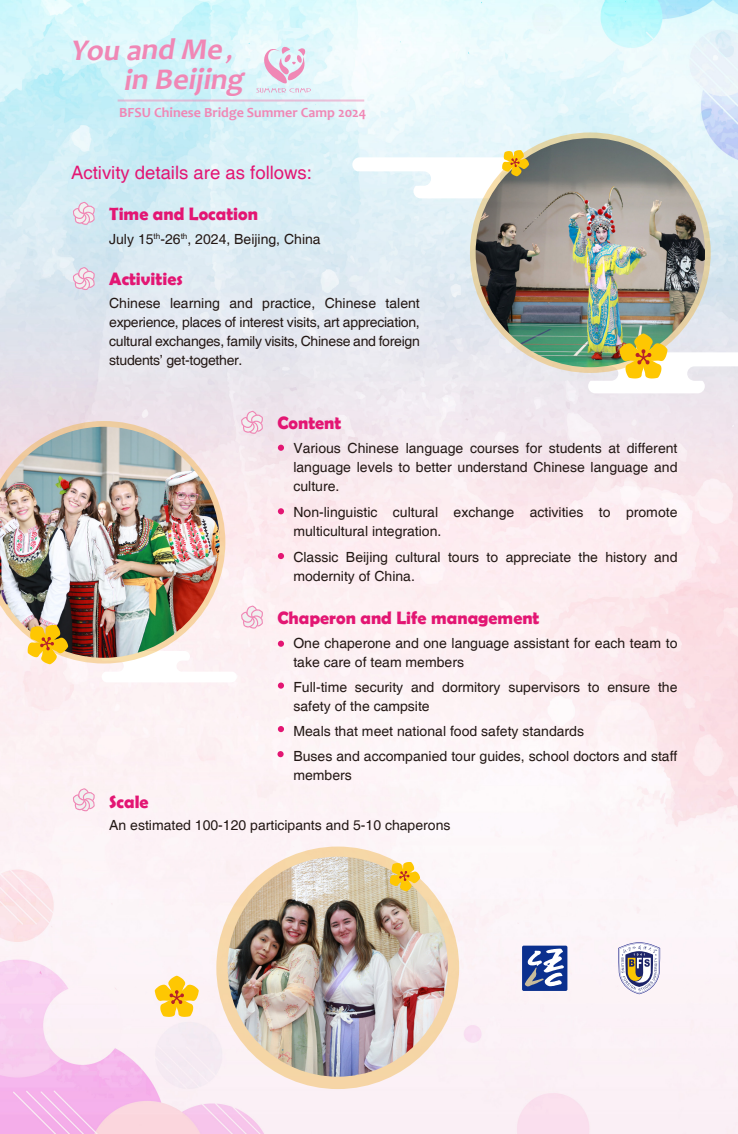
<style>
.page{position:relative;width:738px;height:1134px;background:#fff}
.page>*{position:absolute;margin:0;border:0;box-sizing:border-box;transform-origin:0 0}
.t1{font:italic 700 30.1px/29.7px "Candara";color:#f087b5}
.t2{font:18.5px "Helvetica";color:#e31673}
.t3{font:700 18px "Berlin Sans FB Demi";color:#e31673}
.t4{font:14px/19px "Helvetica";color:#231815}
.t5{font:700 14px "Candara";color:#f087b5}
.s1{font-size:23.9px}
</style>
<div class="page">
<img style="left:0;top:0;width:737px;height:1134px">
<svg style="left:278px;top:445px;width:6px;height:6px"></svg>
<svg style="left:278px;top:508px;width:6px;height:6px"></svg>
<svg style="left:278px;top:553px;width:6px;height:6px"></svg>
<svg style="left:278px;top:641px;width:6px;height:6px"></svg>
<div style="left:278px;top:682px;width:6px;height:7px;background:#e31673;border-radius:50%"></div>
<svg style="left:278px;top:726px;width:6px;height:6px"></svg>
<svg style="left:277px;top:751px;width:6px;height:6px"></svg>
<svg style="left:71px;top:201px;width:25px;height:24px"></svg>
<svg style="left:71px;top:267px;width:25px;height:24px"></svg>
<svg style="left:239px;top:410px;width:25px;height:24px"></svg>
<svg style="left:239px;top:605px;width:25px;height:24px"></svg>
<svg style="left:71px;top:788px;width:25px;height:24px"></svg>
<svg style="left:469px;top:132px;width:241px;height:241px;background:#dfd0a7"></svg>
<img style="left:475px;top:138px;width:229px;height:229px;border-radius:115px">
<img style="left:587px;top:333px;width:150px;height:60px">
<svg style="left:352px;top:150px;width:177px;height:48px"></svg>
<svg style="left:155px;top:976px;width:44px;height:41px"></svg>
<svg style="left:100px;top:651px;width:137px;height:31px"></svg>
<svg style="left:0;top:421px;width:225px;height:242px"></svg>
<img style="left:0;top:427px;width:219px;height:231px">
<svg style="left:28px;top:625px;width:40px;height:39px;background:#e3b63d"></svg>
<svg style="left:256px;top:46px;width:55px;height:47px;background:#e4dbea"></svg>
<hr style="left:117px;top:99px;width:247px;height:3px;background:#f087b5">
<div style="left:521px;top:946px;width:46px;height:45px;background:#0b308e;border-radius:2px"></div>
<svg style="left:524px;top:948px;width:39px;height:38px"></svg>
<svg style="left:617px;top:942px;width:42px;height:52px"></svg>
<svg style="left:216px;top:846px;width:243px;height:243px;background:#f5d6a8"></svg>
<img style="left:227px;top:857px;width:220px;height:220px;border-radius:110px">
<svg style="left:389px;top:862px;width:31px;height:29px"></svg>
<h1 class="t1" style="left:123px;top:34px;width:127px;text-indent:-53px">You and Me <span class="s1">, </span>in Beijing</h1>
<p class="t5" style="left:119px;top:104px;width:248px">BFSU Chinese Bridge Summer Camp 2024</p>
<h2 class="t2" style="left:71px;top:162px;width:242px">Activity details are as follows:</h2>
<p class="t3" style="left:109px;top:203px;width:150px">Time and Location</p>
<p class="t4" style="left:109px;top:230px;width:213px">July 15<sup>th</sup>-26<sup>th</sup>, 2024, Beijing, China</p>
<p class="t3" style="left:109px;top:269px;width:75px">Activities</p>
<p class="t4" style="left:109px;top:294px;width:312px;text-align:justify">Chinese learning and practice, Chinese talent experience, places of interest visits, art appreciation, cultural exchanges, family visits, Chinese and foreign students’ get-together.</p>
<p class="t3" style="left:277px;top:413px;width:65px">Content</p>
<p class="t4" style="left:293px;top:439px;width:385px;text-align:justify">Various Chinese language courses for students at different language levels to better understand Chinese language and culture.</p>
<p class="t4" style="left:293px;top:503px;width:385px">Non-linguistic cultural exchange activities to promote multicultural integration.</p>
<p class="t4" style="left:293px;top:548px;width:385px">Classic Beijing cultural tours to appreciate the history and modernity of China.</p>
<p class="t3" style="left:277px;top:608px;width:263px">Chaperon and Life management</p>
<p class="t4" style="left:293px;top:634px;width:385px">One chaperone and one language assistant for each team to take care of team members</p>
<p class="t4" style="left:293px;top:678px;width:385px">Full-time security and dormitory supervisors to ensure the safety of the campsite</p>
<p class="t4" style="left:293px;top:719px;width:385px;line-height:25px">Meals that meet national food safety standards<br>Buses and accompanied tour guides, school doctors and staff</p>
<p class="t4" style="left:293px;top:766px;width:60px">members</p>
<p class="t3" style="left:109px;top:792px;width:41px">Scale</p>
<p class="t4" style="left:109px;top:816px;width:342px">An estimated 100-120 participants and 5-10 chaperons</p>
</div>
